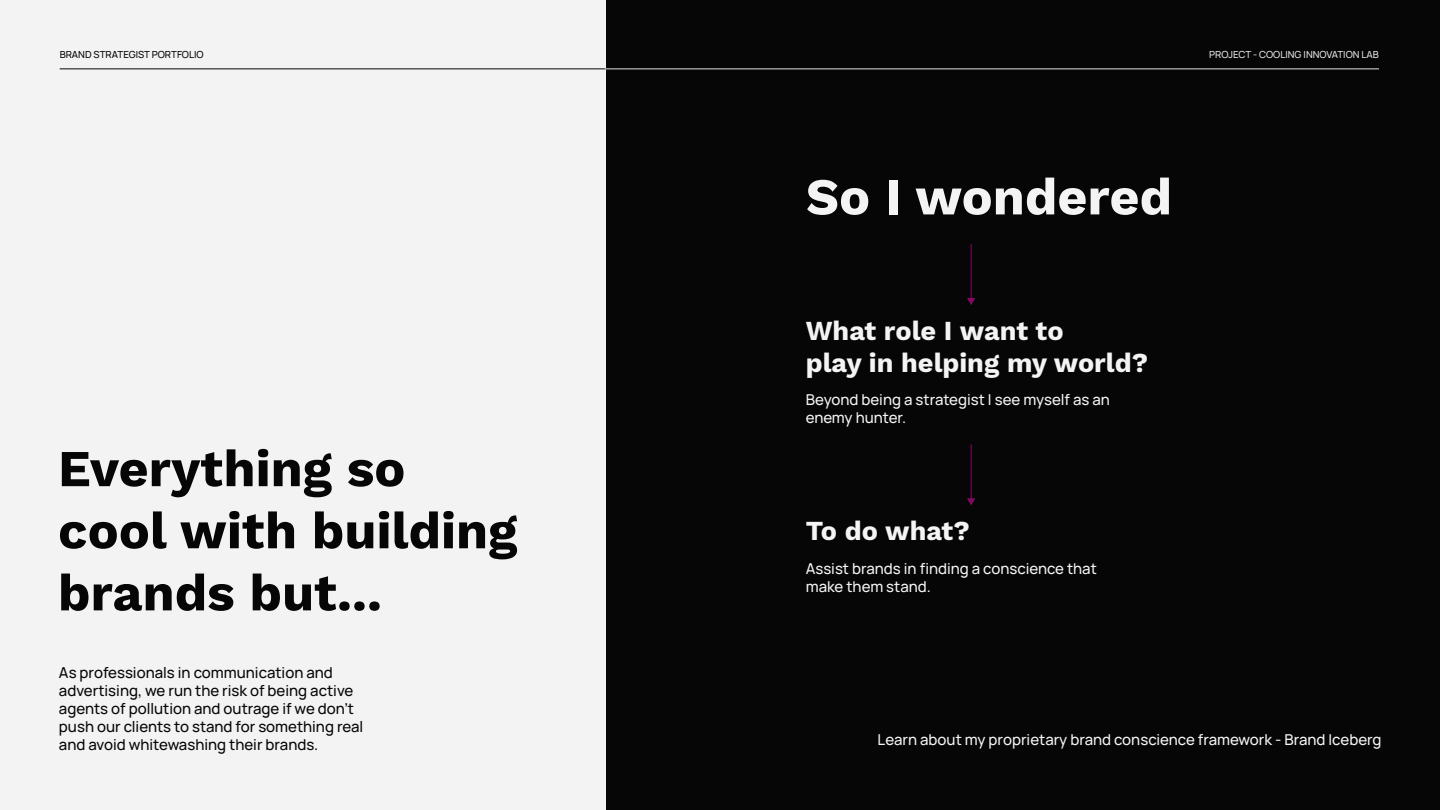
<style>
.page{position:relative;width:1440px;height:810px;background:#fff}
.page>*{position:absolute;margin:0;border:0;box-sizing:border-box;transform-origin:0 0}
.t1{font:700 51.75px/62.1px "Work Sans";color:#060607}
.t2{font:700 51.75px "Work Sans";color:#f4f4f4}
.t3{font:700 27px/32.4px "Work Sans";color:#f4f4f4}
.t4{font:500 15px/18px "Manrope";color:#060607}
.t5{font:500 15px/18px "Manrope";color:#f4f4f4}
.t6{font:500 9.75px "Manrope";color:#e3e3e3}
.t7{font:500 9.75px "Manrope";color:#060607}
</style>
<div class="page">
<div style="left:601px;top:0;width:839px;height:810px;background:#060607"></div>
<div style="left:0;top:0;width:606px;height:810px;background:#f3f3f3"></div>
<hr style="left:60px;top:68px;width:1319px;height:1px;background:#060607">
<hr style="left:605px;top:68px;width:774px;height:1px;background:#e2e2e2">
<hr style="left:971px;top:244px;width:1px;height:57px;background:#840863">
<svg style="left:967px;top:298px;width:8px;height:7px"></svg>
<hr style="left:971px;top:444px;width:1px;height:57px;background:#840863">
<svg style="left:967px;top:498px;width:8px;height:8px"></svg>
<p class="t7" style="left:60px;top:47px;width:146px">BRAND STRATEGIST PORTFOLIO</p>
<h1 class="t1" style="left:58px;top:440px;width:461px">Everything so cool with building brands but...</h1>
<p class="t4" style="left:59px;top:663px;width:306px">As professionals in communication and advertising, we run the risk of being active agents of pollution and outrage if we don’t push our clients to stand for something real and avoid whitewashing their brands.</p>
<p class="t6" style="left:1209px;top:47px;width:171px">PROJECT - COOLING INNOVATION LAB</p>
<h1 class="t2" style="left:806px;top:167px;width:368px">So I wondered</h1>
<h2 class="t3" style="left:806px;top:316px;width:344px">What role I want to<br>play in helping my world?</h2>
<p class="t5" style="left:806px;top:389px;width:306px">Beyond being a strategist I see myself as an enemy hunter.</p>
<h2 class="t3" style="left:806px;top:516px;width:166px">To do what?</h2>
<p class="t5" style="left:806px;top:558px;width:293px">Assist brands in finding a conscience that make them stand.</p>
<p class="t5" style="left:878px;top:729px;width:505px">Learn about my proprietary brand conscience framework - Brand Iceberg</p>
</div>
